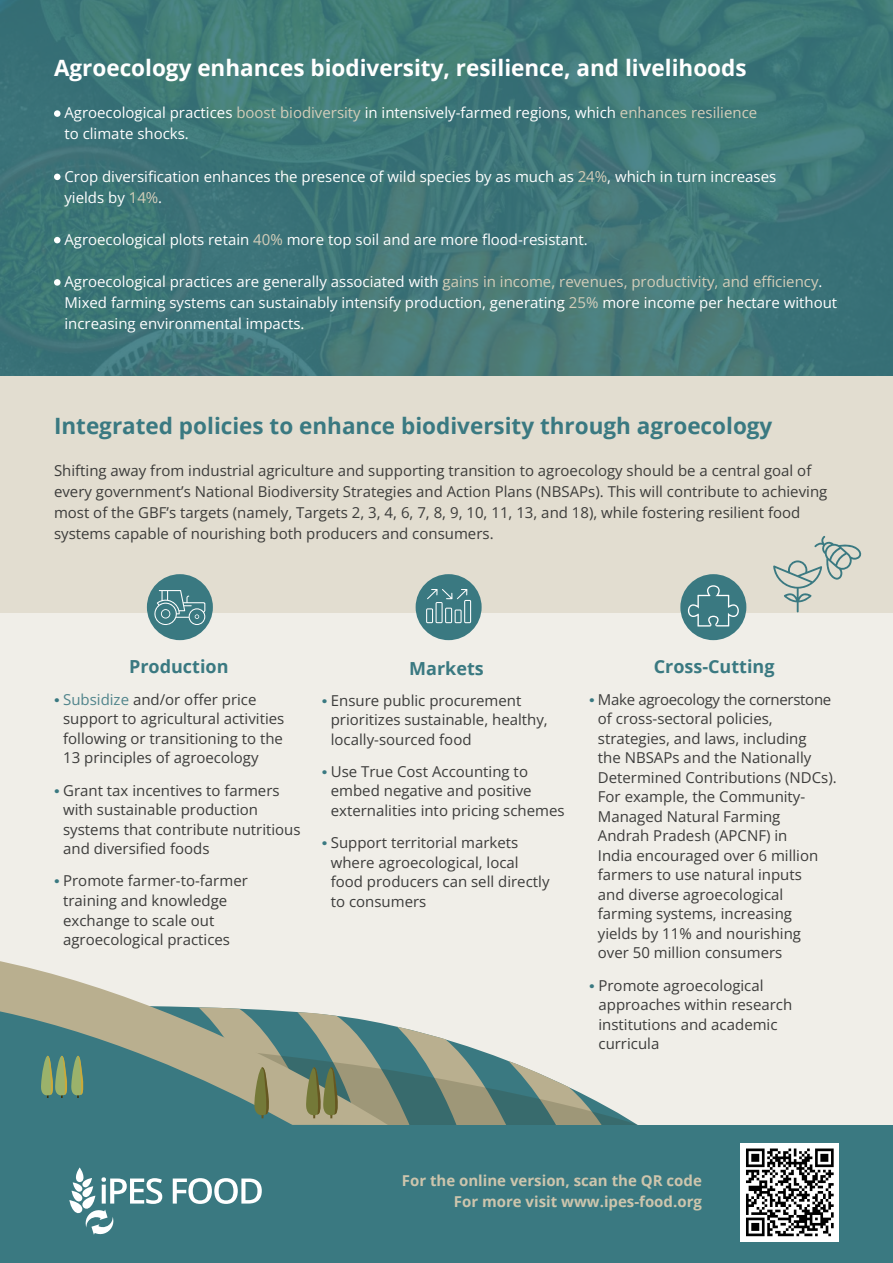
<style>
.page{position:relative;width:893px;height:1263px;background:#fff}
.page>*{position:absolute;margin:0;border:0;box-sizing:border-box;transform-origin:0 0}
.t1{font:700 22.5px "Open Sans";color:#fff}
.t2{font:700 22.5px "Open Sans";color:#3a7981}
.t3{font:700 18px "Open Sans";color:#3a7981}
.t4{font:15px/19.5px "Open Sans";color:#3c3c3b}
.t5{font:15px/21px "Open Sans";color:#fff}
.t6{font:700 15px/21px "Open Sans";color:#cdc5ad;text-align:right}
.s1{color:#d3cdb9}
.s2{font-family:"Times New Roman";font-weight:700;font-style:italic;color:#3a7981}
.s3{color:#50848b}
</style>
<div class="page">
<div style="left:0;top:0;width:893px;height:376px;background:linear-gradient(to right,#3f7778,#417879)"></div>
<div style="left:0;top:612px;width:893px;height:640px;background:#f0eee8"></div>
<div style="left:0;top:376px;width:893px;height:236px;background:#e2ddd0"></div>
<svg style="left:0;top:961px;width:122px;height:35px;fill:#b9af8f"></svg>
<svg style="left:0;top:996px;width:186px;height:127px;background:#688d88"></svg>
<svg style="left:40px;top:1044px;width:46px;height:54px;background:#679072"></svg>
<div style="left:147px;top:574px;width:66px;height:66px;background:#3a7981;border-radius:50%"></div>
<div style="left:416px;top:574px;width:66px;height:66px;background:#3a7981;border-radius:50%"></div>
<div style="left:680px;top:574px;width:66px;height:66px;background:#3a7981;border-radius:50%"></div>
<svg style="left:426px;top:589px;width:45px;height:34px"></svg>
<svg style="left:154px;top:590px;width:51px;height:35px"></svg>
<div style="left:0;top:1125px;width:893px;height:138px;background:#3a7981"></div>
<svg style="left:173px;top:1007px;width:465px;height:197px"></svg>
<svg style="left:69px;top:1167px;width:93px;height:68px"></svg>
<div style="left:741px;top:1143px;width:98px;height:98px;background:#fff"></div>
<svg style="left:746px;top:1148px;width:88px;height:88px"></svg>
<svg style="left:688px;top:585px;width:51px;height:41px"></svg>
<div style="left:54px;top:110px;width:7px;height:7px;background:#fff;border-radius:50%"></div>
<div style="left:54px;top:174px;width:7px;height:6px;background:#fff;border-radius:50%"></div>
<div style="left:54px;top:237px;width:7px;height:6px;background:#fff;border-radius:50%"></div>
<div style="left:54px;top:279px;width:7px;height:7px;background:#fff;border-radius:50%"></div>
<svg style="left:773px;top:536px;width:89px;height:76px"></svg>
<p class="t1" style="left:54px;top:52px;width:694px">Agroecology enhances biodiversity, resilience, and livelihoods</p>
<p class="t5" style="left:64px;top:102px;width:694px">Agroecological practices <span class="s1">boost biodiversity</span> in intensively-farmed regions, which <span class="s1">enhances resilience </span>to climate shocks.</p>
<p class="t5" style="left:64px;top:165px;width:713px">Crop diversification enhances the presence of wild species by as much as <span class="s1">24%</span>, which in turn increases yields by <span class="s1">14%</span>.</p>
<p class="t5" style="left:64px;top:229px;width:525px">Agroecological plots retain <span class="s1">40%</span> more top soil and are more flood-resistant.</p>
<p class="t5" style="left:64px;top:271px;width:774px">Agroecological practices are generally associated with <span class="s1">gains in income, revenues, productivity, and efficiency</span>.<br>Mixed farming systems can sustainably intensify production, generating <span class="s1">25%</span> more income per hectare without increasing environmental impacts.</p>
<p class="t2" style="left:54px;top:410px;width:720px">Integrated policies to enhance biodiversity through agroecology</p>
<p class="t4" style="left:54px;top:460px;width:775px;line-height:21px">Shifting away from industrial agriculture and supporting transition to agroecology should be a central goal of every government’s National Biodiversity Strategies and Action Plans (NBSAPs). This will contribute to achieving most of the GBF’s targets (namely, Targets 2, 3, 4, 6, 7, 8, 9, 10, 11, 13, and 18), while fostering resilient food systems capable of nourishing both producers and consumers.</p>
<p class="t3" style="left:129px;top:653px;width:101px">Production</p>
<p class="t4" style="left:63px;top:689px;width:223px;text-indent:-9px"><span class="s2">•</span> <span class="s3">Subsidize</span> and/or offer price support to agricultural activities following or transitioning to the<br>13 principles of agroecology</p>
<p class="t4" style="left:63px;top:780px;width:239px;text-indent:-9px"><span class="s2">•</span> Grant tax incentives to farmers with sustainable production systems that contribute nutritious and diversified foods</p>
<p class="t4" style="left:63px;top:871px;width:186px;text-indent:-9px"><span class="s2">•</span> Promote farmer-to-farmer training and knowledge exchange to scale out agroecological practices</p>
<p class="t3" style="left:409px;top:656px;width:76px">Markets</p>
<p class="t4" style="left:331px;top:690px;width:218px;text-indent:-9px"><span class="s2">•</span> Ensure public procurement prioritizes sustainable, healthy, locally-sourced food</p>
<p class="t4" style="left:331px;top:761px;width:235px;text-indent:-9px"><span class="s2">•</span> Use True Cost Accounting to embed negative and positive externalities into pricing schemes</p>
<p class="t4" style="left:331px;top:833px;width:220px;text-indent:-9px"><span class="s2">•</span> Support territorial markets where agroecological, local food producers can sell directly to consumers</p>
<p class="t3" style="left:654px;top:653px;width:122px">Cross-Cutting</p>
<p class="t4" style="left:598px;top:689px;width:240px;text-indent:-9px"><span class="s2">•</span> Make agroecology the cornerstone of cross-sectoral policies, strategies, and laws, including<br>the NBSAPs and the Nationally<br>Determined Contributions (NDCs).<br>For example, the Community-<br>Managed Natural Farming<br>Andrah Pradesh (APCNF) in<br>India encouraged over 6 million farmers to use natural inputs<br>and diverse agroecological farming systems, increasing<br>yields by 11% and nourishing<br>over 50 million consumers</p>
<p class="t4" style="left:598px;top:975px;width:195px;text-indent:-9px"><span class="s2">•</span> Promote agroecological approaches within research institutions and academic curricula</p>
<p class="t6" style="left:402px;top:1170px;width:302px">For the online version, scan the QR code<br>For more visit www.ipes-food.org</p>
</div>
